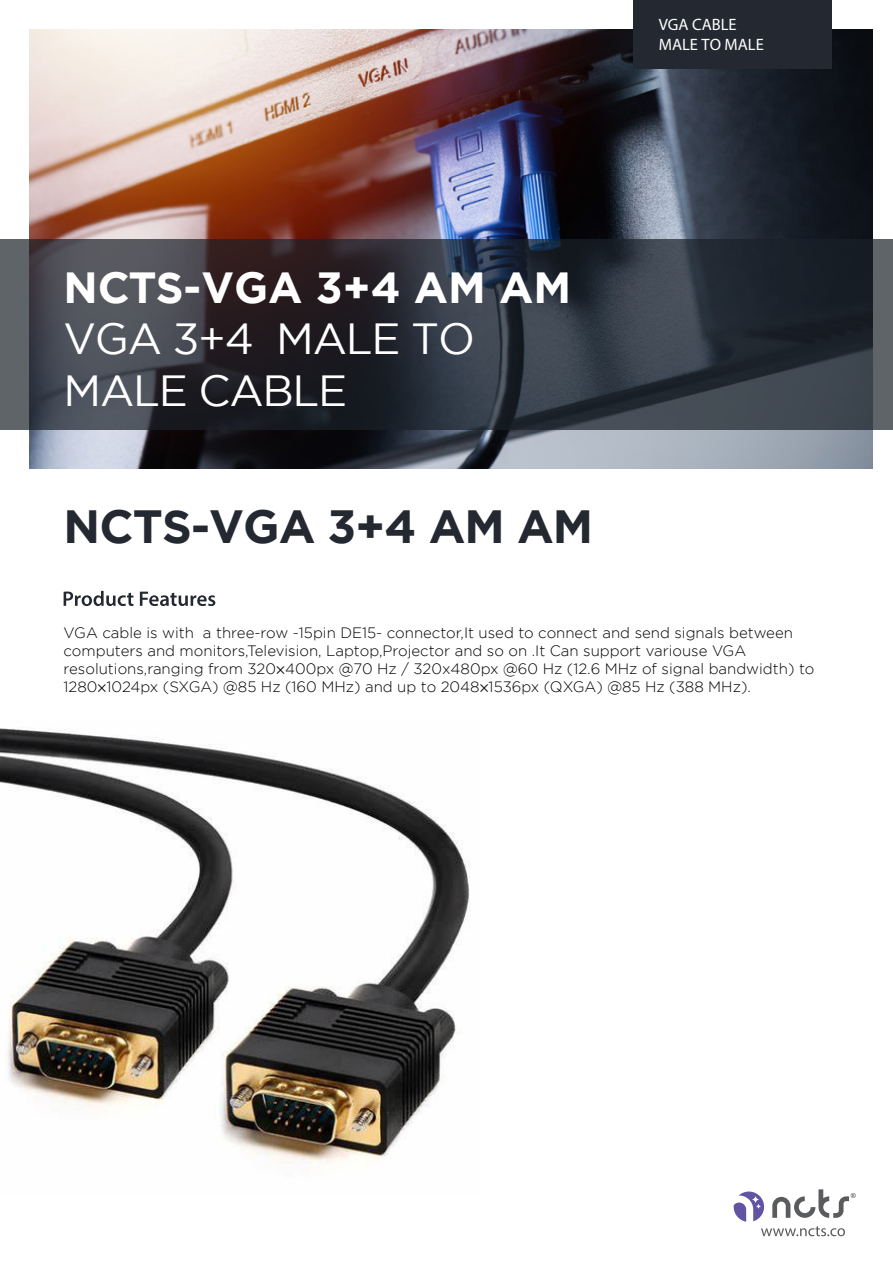
<style>
.page{position:relative;width:893px;height:1263px;background:#fff}
.page>*{position:absolute;margin:0;border:0;box-sizing:border-box;transform-origin:0 0}
.t1{font:700 46.5px "Gotham";letter-spacing:-.02em;color:#242831}
.t2{font:43.5px/52.2px "Gotham";letter-spacing:-.03em;color:#fff}
.t3{font:700 43.5px "Gotham";color:#fff}
.t4{font:16.5px/19.8px "Myriad Pro";color:#fff}
.t5{font:300 15px/18px "Gotham";color:#000}
.s1{font-family:"Myriad Pro";font-weight:400}
</style>
<div class="page">
<img style="left:0;top:728px;width:471px;height:443px">
<img style="left:28px;top:29px;width:845px;height:440px">
<svg style="left:64px;top:591px;width:151px;height:15px"></svg>
<svg style="left:734px;top:1189px;width:122px;height:47px"></svg>
<div style="left:633px;top:0;width:199px;height:69px;background:#242831"></div>
<svg style="left:0;top:239px;width:893px;height:190px;background:#33373f"></svg>
<p class="t4" style="left:659px;top:15px;width:107px">VGA CABLE<br>MALE TO MALE</p>
<h2 class="t3" style="left:64px;top:263px;width:509px">NCTS-VGA 3+4 AM AM</h2>
<h2 class="t2" style="left:64px;top:312px;width:413px">VGA 3+4 MALE TO<br>MALE CABLE</h2>
<h1 class="t1" style="left:64px;top:500px;width:531px">NCTS-VGA 3+4 AM AM</h1>
<p class="t5" style="left:64px;top:623px;width:752px">VGA cable is with a three-row -15pin DE15- connector,It used to connect and send signals between computers and monitors,Television, Laptop,Projector and so on .It Can support variouse VGA resolutions,ranging from 320<span class="s1">×</span>400px @70 Hz / 320x480px @60 Hz (12.6 MHz of signal bandwidth) to 1280<span class="s1">×</span>1024px (SXGA) @85 Hz (160 MHz) and up to 2048<span class="s1">×</span>1536px (QXGA) @85 Hz (388 MHz).</p>
</div>
